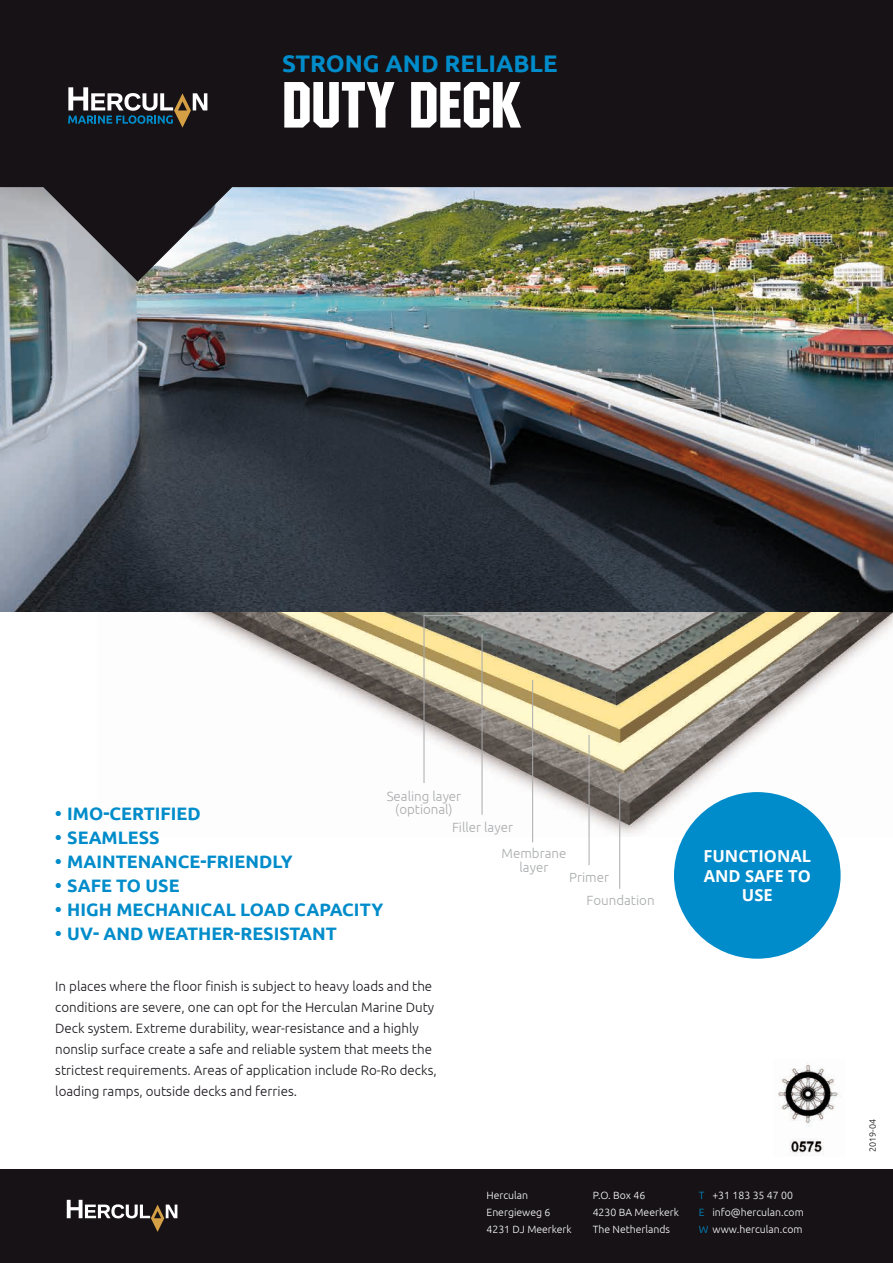
<style>
.page{position:relative;width:893px;height:1263px;background:#fff}
.page>*{position:absolute;margin:0;border:0;box-sizing:border-box;transform-origin:0 0}
.t1{font:64.5px "Machine IT Cby BT";letter-spacing:-.01em;color:#fff}
.t2{font:700 24px "Ubuntu";color:#008cca}
.t3{font:700 18px "Ubuntu";color:#008cca}
.t4{font:700 16.5px/19.5px "Open Sans";color:#fff;text-align:center}
.t5{font:300 13.5px/21px "Ubuntu";color:#1a171c}
.t6{font:300 13.35px/13.4px "Ubuntu";color:#a9aaac;text-align:center}
.t7{font:300 10.5px/17px "Ubuntu";color:#fff}
.t8{font:300 9px "Ubuntu";color:#161215}
.s1{color:#008cca}
</style>
<div class="page">
<img style="left:778px;top:1065px;width:63px;height:91px">
<img style="left:97px;top:611px;width:796px;height:225px">
<img style="left:0;top:282px;width:893px;height:329px">
<img style="left:0;top:0;width:893px;height:282px">
<svg style="left:68px;top:87px;width:139px;height:41px;background:#4a5053"></svg>
<div style="left:0;top:1169px;width:893px;height:94px;background:#161215"></div>
<svg style="left:67px;top:1200px;width:110px;height:32px"></svg>
<div style="left:674px;top:792px;width:167px;height:167px;background:#008cca;border-radius:50%"></div>
<hr style="left:589px;top:735px;width:1px;height:130px;background:#a9aaac">
<hr style="left:532px;top:680px;width:1px;height:162px;background:#a9aaac">
<hr style="left:482px;top:634px;width:1px;height:181px;background:#a9aaac">
<hr style="left:619px;top:784px;width:1px;height:105px;background:#a9aaac">
<svg style="left:423px;top:615px;width:59px;height:169px"></svg>
<h2 class="t2" style="left:282px;top:49px;width:277px">STRONG AND RELIABLE</h2>
<h1 class="t1" style="left:282px;top:66px;width:240px">DUTY DECK</h1>
<p class="t6" style="left:387px;top:789px;width:76px">Sealing layer (optional)</p>
<h3 class="t3" style="left:55px;top:803px;width:147px">• IMO-CERTIFIED</h3>
<h3 class="t3" style="left:55px;top:827px;width:106px">• SEAMLESS</h3>
<h3 class="t3" style="left:55px;top:851px;width:239px">• MAINTENANCE-FRIENDLY</h3>
<h3 class="t3" style="left:55px;top:875px;width:126px">• SAFE TO USE</h3>
<h3 class="t3" style="left:55px;top:899px;width:329px">• HIGH MECHANICAL LOAD CAPACITY</h3>
<h3 class="t3" style="left:55px;top:923px;width:283px">• UV- AND WEATHER-RESISTANT</h3>
<p class="t6" style="left:452px;top:820px;width:62px">Filler layer</p>
<p class="t6" style="left:502px;top:847px;width:66px">Membrane layer</p>
<p class="t6" style="left:569px;top:870px;width:41px">Primer</p>
<p class="t6" style="left:587px;top:893px;width:69px">Foundation</p>
<p class="t5" style="left:55px;top:975px;width:383px">In places where the floor finish is subject to heavy loads and the conditions are severe, one can opt for the Herculan Marine Duty Deck system. Extreme durability, wear-resistance and a highly nonslip surface create a safe and reliable system that meets the strictest requirements. Areas of application include Ro-Ro decks, loading ramps, outside decks and ferries.</p>
<p class="t4" style="left:703px;top:846px;width:109px">FUNCTIONAL<br>AND SAFE TO<br>USE</p>
<p class="t7" style="left:486px;top:1186px;width:87px">Herculan<br>Energieweg 6<br>4231 DJ Meerkerk</p>
<p class="t7" style="left:593px;top:1186px;width:88px">P.O. Box 46<br>4230 BA Meerkerk<br>The Netherlands</p>
<p class="t7" style="left:699px;top:1186px;width:106px"><span class="s1">T</span> +31 183 35 47 00<br><span class="s1">E</span> info@herculan.com<br><span class="s1">W</span> www.herculan.com</p>
<p class="t8" style="left:867px;top:1152px;width:34px;rotate:-90deg">2019-04</p>
</div>
